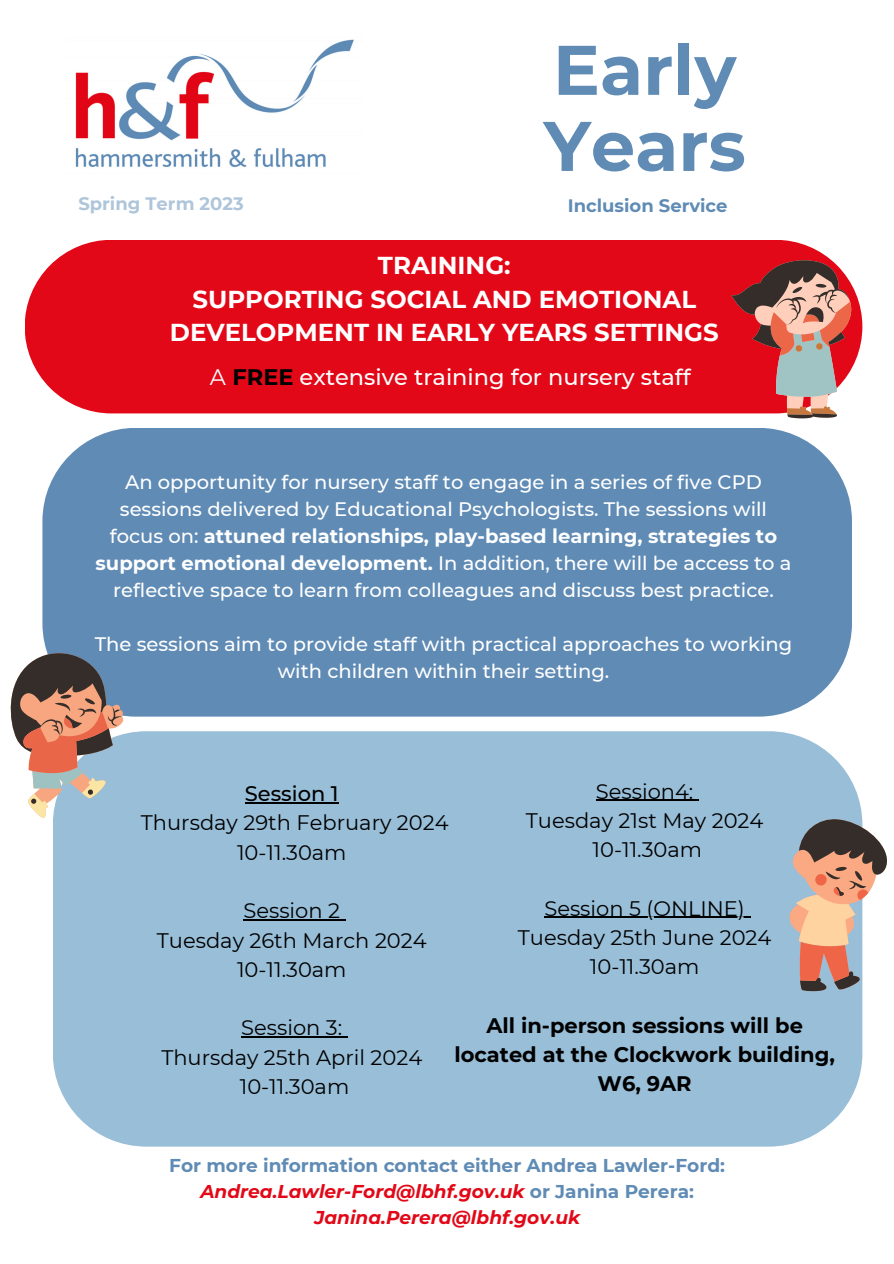
<style>
.page{position:relative;width:894px;height:1264px;background:#fff}
.page>*{position:absolute;margin:0;border:0;box-sizing:border-box;transform-origin:0 0}
.t1{font:700 70.05px "Montserrat";color:#5f8bb5}
.t2{font:700 24.45px/33.8px "Montserrat";color:#fff;text-align:center}
.t3{font:500 22.5px "Montserrat";color:#fff}
.t4{font:21px "Montserrat";color:#000}
.t5{font:700 21px/29.2px "Montserrat";color:#000;text-align:center}
.t6{font:500 21px "Montserrat";color:#000}
.t7{font:500 19.5px/27px "Montserrat";color:#fff;text-align:center}
.t8{font:700 18.6px/25.8px "Montserrat";color:#5f8bb5;text-align:center}
.t9{font:700 18px "Montserrat";color:#5f8bb5}
.t10{font:700 18px "Montserrat";color:#afc5da}
.s1{font-weight:400}
.s2{font-weight:700;color:#000}
.s3{font-weight:700;color:#fefefe}
.s4{font-style:italic;color:#e20817}
</style>
<div class="page">
<img style="left:75px;top:39px;width:279px;height:129px">
<div style="left:25px;top:240px;width:837px;height:173px;background:#e20817"></div>
<div style="left:42px;top:428px;width:809px;height:288px;background:#5f8bb5;border-radius:93px"></div>
<div style="left:53px;top:731px;width:809px;height:415px;background:#98bed8;border-radius:93px"></div>
<svg style="left:789px;top:818px;width:98px;height:173px"></svg>
<svg style="left:731px;top:256px;width:120px;height:162px;background:#c16260"></svg>
<svg style="left:10px;top:644px;width:116px;height:174px"></svg>
<hr style="left:245px;top:802px;width:93px;height:1px;background:#000">
<hr style="left:243px;top:919px;width:97px;height:1px;background:#000">
<hr style="left:241px;top:1036px;width:101px;height:1px;background:#000">
<hr style="left:595px;top:799px;width:98px;height:2px;background:#000">
<hr style="left:544px;top:916px;width:200px;height:2px;background:#000">
<svg style="left:744px;top:916px;width:6px;height:2px"></svg>
<p class="t1" style="left:552px;top:27px;width:185px">Early</p>
<p class="t1" style="left:543px;top:103px;width:204px">Years</p>
<p class="t10" style="left:78px;top:193px;width:167px">Spring Term 2023</p>
<p class="t9" style="left:567px;top:195px;width:161px">Inclusion Service</p>
<p class="t2" style="left:378px;top:248px;width:134px">TRAINING:</p>
<p class="t2" style="left:170px;top:282px;width:550px">SUPPORTING SOCIAL AND EMOTIONAL<br>DEVELOPMENT IN EARLY YEARS SETTINGS</p>
<p class="t3" style="left:210px;top:363px;width:482px"><span class="s1">A</span> <span class="s2">FREE</span> extensive training for nursery staff</p>
<p class="t7" style="left:96px;top:468px;width:697px">An opportunity for nursery staff to engage in a series of five CPD sessions delivered by Educational Psychologists. The sessions will focus on: <span class="s3">attuned relationships, play-based learning, strategies to support emotional development.</span> In addition, there will be access to a reflective space to learn from colleagues and discuss best practice.</p>
<p class="t7" style="left:95px;top:630px;width:698px">The sessions aim to provide staff with practical approaches to working with children within their setting.</p>
<p class="t6" style="left:245px;top:780px;width:95px">Session 1</p>
<p class="t4" style="left:141px;top:810px;width:309px">Thursday 29th February 2024</p>
<p class="t4" style="left:237px;top:839px;width:111px">10-11.30am</p>
<p class="t4" style="left:243px;top:897px;width:98px">Session 2</p>
<p class="t4" style="left:157px;top:927px;width:271px">Tuesday 26th March 2024</p>
<p class="t4" style="left:237px;top:956px;width:111px">10-11.30am</p>
<p class="t4" style="left:595px;top:778px;width:99px">Session4:</p>
<p class="t4" style="left:525px;top:807px;width:239px">Tuesday 21st May 2024</p>
<p class="t4" style="left:592px;top:836px;width:111px">10-11.30am</p>
<p class="t4" style="left:544px;top:895px;width:202px">Session 5 (ONLINE)</p>
<p class="t4" style="left:517px;top:924px;width:255px">Tuesday 25th June 2024</p>
<p class="t4" style="left:589px;top:953px;width:111px">10-11.30am</p>
<p class="t4" style="left:241px;top:1014px;width:102px">Session 3:</p>
<p class="t4" style="left:161px;top:1044px;width:262px">Thursday 25th April 2024</p>
<p class="t4" style="left:240px;top:1073px;width:111px">10-11.30am</p>
<p class="t5" style="left:454px;top:1010px;width:382px">All in-person sessions will be located at the Clockwork building,<br>W6, 9AR</p>
<p class="t8" style="left:169px;top:1152px;width:557px">For more information contact either Andrea Lawler-Ford:<br><span class="s4">Andrea.Lawler-Ford@lbhf.gov.uk</span> or Janina Perera:<br><span class="s4">Janina.Perera@lbhf.gov.uk</span></p>
</div>
